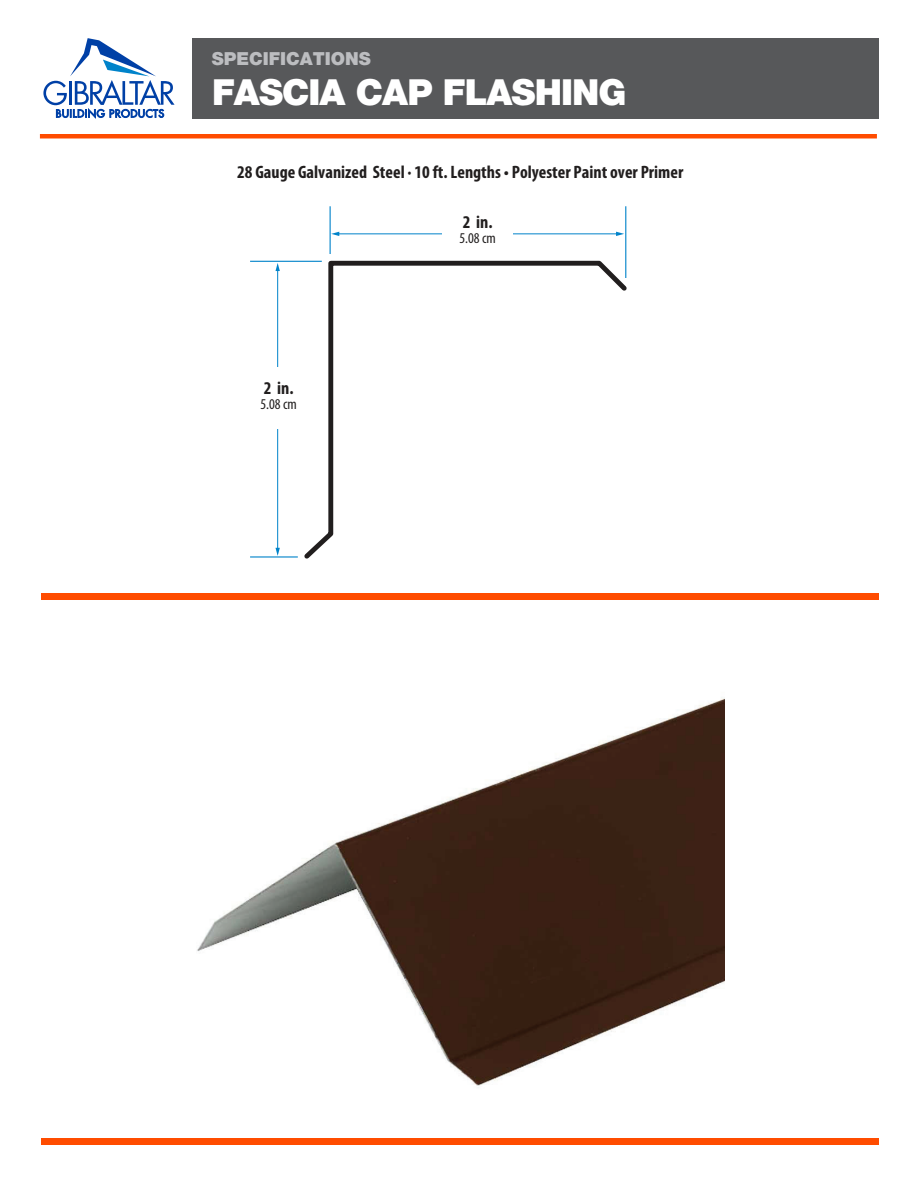
<style>
.page{position:relative;width:918px;height:1188px;background:#fff}
.page>*{position:absolute;margin:0;border:0;box-sizing:border-box;transform-origin:0 0}
.t1{font:900 36px "Helvetica Neue";letter-spacing:-.025em;color:#fff}
.t2{font:700 condensed 18px "Myriad Pro";color:#211e1e}
.t3{font:900 18px "Helvetica Neue";color:#bcbdc0}
.t4{font:condensed 15px "Myriad Pro";color:#211e1e}
</style>
<div class="page">
<img style="left:180px;top:599px;width:545px;height:487px">
<div style="left:192px;top:38px;width:687px;height:80px;background:#57585a"></div>
<svg style="left:43px;top:38px;width:132px;height:81px"></svg>
<div style="left:40px;top:134px;width:837px;height:5px;background:#ff4c00"></div>
<div style="left:42px;top:1139px;width:837px;height:6px;background:#ff4c00"></div>
<div style="left:42px;top:593px;width:837px;height:6px;background:#ff4c00"></div>
<hr style="left:330px;top:206px;width:1px;height:48px;background:#0083ca">
<hr style="left:625px;top:206px;width:1px;height:72px;background:#0083ca">
<hr style="left:338px;top:233px;width:280px;height:1px;background:#0083ca">
<svg style="left:616px;top:232px;width:8px;height:4px"></svg>
<svg style="left:331px;top:232px;width:8px;height:4px"></svg>
<hr style="left:250px;top:556px;width:48px;height:2px;background:#0083ca">
<hr style="left:250px;top:261px;width:72px;height:1px;background:#0083ca">
<hr style="left:277px;top:270px;width:1px;height:279px;background:#0083ca">
<svg style="left:275px;top:263px;width:5px;height:8px"></svg>
<svg style="left:275px;top:548px;width:5px;height:8px"></svg>
<div style="left:442px;top:201px;width:71px;height:61px;background:#fff"></div>
<div style="left:243px;top:367px;width:71px;height:62px;background:#fff"></div>
<svg style="left:300px;top:258px;width:327px;height:301px"></svg>
<p class="t3" style="left:212px;top:48px;width:161px">SPECIFICATIONS</p>
<h1 class="t1" style="left:212px;top:71px;width:416px">FASCIA CAP FLASHING</h1>
<p class="t2" style="left:237px;top:161px;width:448px">28 Gauge Galvanized Steel · 10 ft. Lengths • Polyester Paint over Primer</p>
<p class="t2" style="left:463px;top:210px;width:31px">2 in.</p>
<p class="t4" style="left:459px;top:229px;width:38px">5.08 cm</p>
<p class="t2" style="left:264px;top:377px;width:31px">2 in.</p>
<p class="t4" style="left:260px;top:395px;width:38px">5.08 cm</p>
</div>
